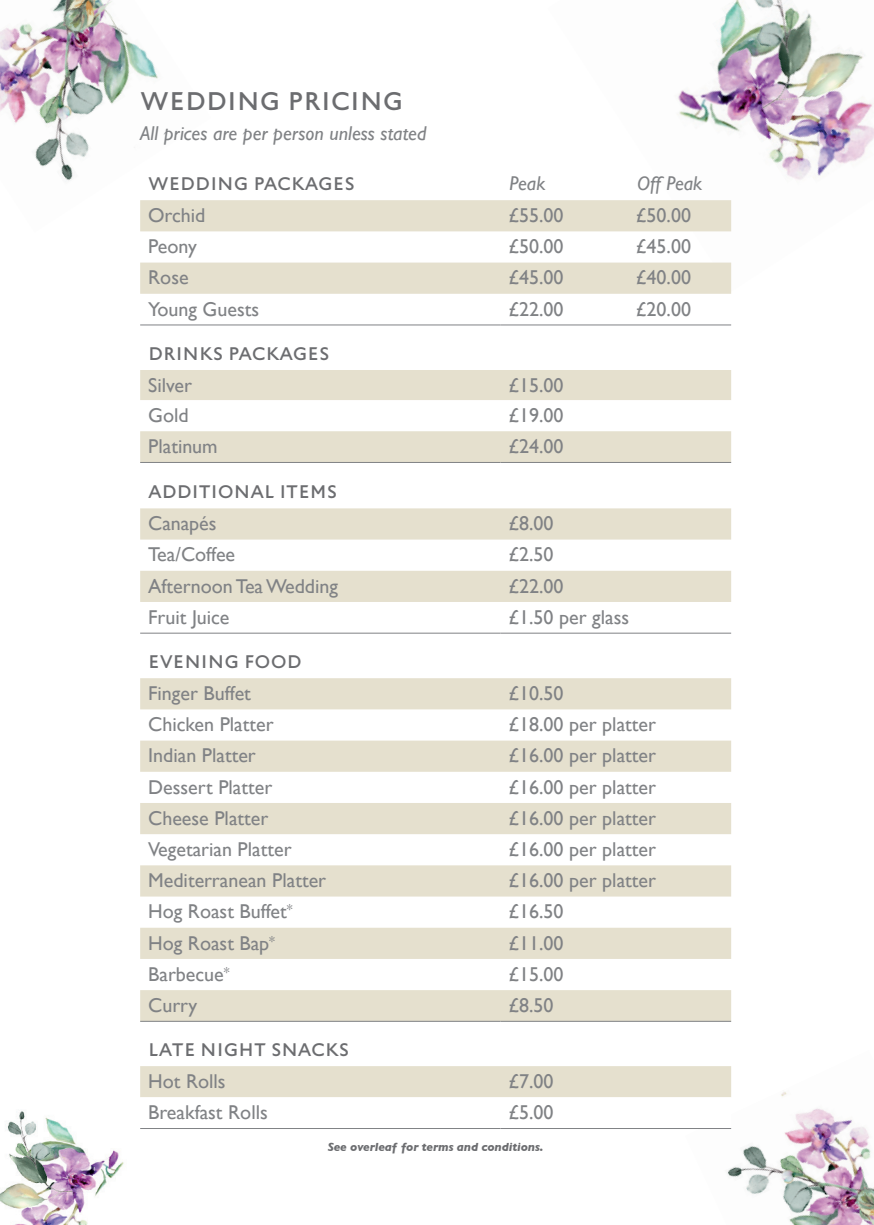
<style>
.page{position:relative;width:874px;height:1225px;background:#fff}
.page>*{position:absolute;margin:0;border:0;box-sizing:border-box;transform-origin:0 0}
.t1{font:28px "St Edmund Sans";color:#6c6d70}
.t2{font:20px "Gill Sans";color:#808285}
.t3{font:20px "St Edmund Sans";color:#6c6d70}
.t4{font:italic 20px "Gill Sans";color:#808285}
.t5{font:italic 700 12px "Gill Sans";letter-spacing:-.01em;color:#6c6d70}
</style>
<div class="page">
<img style="left:727px;top:1066px;width:146px;height:159px">
<img style="left:677px;top:0;width:196px;height:291px">
<img style="left:0;top:0;width:158px;height:181px">
<img style="left:0;top:1111px;width:124px;height:114px">
<svg style="left:140px;top:200px;width:590px;height:94px;fill:#e5e0ce"></svg>
<hr style="left:140px;top:325px;width:360px;height:1px;background:#808285">
<hr style="left:500px;top:325px;width:230px;height:1px;background:#808285">
<svg style="left:140px;top:370px;width:590px;height:92px;fill:#e5e0ce"></svg>
<hr style="left:140px;top:462px;width:360px;height:1px;background:#808285">
<hr style="left:500px;top:462px;width:230px;height:1px;background:#808285">
<svg style="left:140px;top:1066px;width:590px;height:62px"></svg>
<hr style="left:140px;top:1128px;width:360px;height:1px;background:#808285">
<hr style="left:500px;top:1128px;width:230px;height:1px;background:#808285">
<svg style="left:140px;top:508px;width:590px;height:94px;fill:#e5e0ce"></svg>
<hr style="left:140px;top:633px;width:360px;height:1px;background:#808285">
<hr style="left:500px;top:633px;width:230px;height:1px;background:#808285">
<svg style="left:140px;top:678px;width:590px;height:343px;fill:#e5e0ce"></svg>
<hr style="left:140px;top:1021px;width:360px;height:1px;background:#808285">
<hr style="left:500px;top:1021px;width:230px;height:1px;background:#808285">
<h1 class="t1" style="left:140px;top:87px;width:265px">WEDDING PRICING</h1>
<p class="t4" style="left:140px;top:121px;width:288px">All prices are per person unless stated</p>
<p class="t3" style="left:148px;top:174px;width:208px">WEDDING PACKAGES</p>
<p class="t2" style="left:148px;top:203px;width:59px">Orchid</p>
<p class="t2" style="left:508px;top:203px;width:56px">£55.00</p>
<p class="t2" style="left:635px;top:203px;width:56px">£50.00</p>
<p class="t2" style="left:148px;top:235px;width:50px">Peony</p>
<p class="t2" style="left:508px;top:235px;width:56px">£50.00</p>
<p class="t2" style="left:635px;top:235px;width:56px">£45.00</p>
<p class="t2" style="left:148px;top:266px;width:42px">Rose</p>
<p class="t2" style="left:508px;top:266px;width:56px">£45.00</p>
<p class="t2" style="left:635px;top:266px;width:56px">£40.00</p>
<p class="t2" style="left:148px;top:297px;width:112px">Young Guests</p>
<p class="t2" style="left:508px;top:297px;width:56px">£22.00</p>
<p class="t2" style="left:635px;top:297px;width:56px">£20.00</p>
<p class="t3" style="left:148px;top:343px;width:183px">DRINKS PACKAGES</p>
<p class="t2" style="left:148px;top:373px;width:45px">Silver</p>
<p class="t2" style="left:508px;top:373px;width:56px">£15.00</p>
<p class="t2" style="left:148px;top:403px;width:42px">Gold</p>
<p class="t2" style="left:508px;top:403px;width:56px">£19.00</p>
<p class="t2" style="left:148px;top:434px;width:71px">Platinum</p>
<p class="t2" style="left:508px;top:434px;width:56px">£24.00</p>
<p class="t4" style="left:636px;top:172px;width:67px">Off Peak</p>
<p class="t4" style="left:509px;top:172px;width:37px">Peak</p>
<p class="t3" style="left:148px;top:482px;width:191px">ADDITIONAL ITEMS</p>
<p class="t2" style="left:148px;top:512px;width:70px">Canapés</p>
<p class="t2" style="left:508px;top:512px;width:46px">£8.00</p>
<p class="t2" style="left:148px;top:543px;width:88px">Tea/Coffee</p>
<p class="t2" style="left:508px;top:543px;width:46px">£2.50</p>
<p class="t2" style="left:148px;top:574px;width:191px">Afternoon Tea Wedding</p>
<p class="t2" style="left:508px;top:574px;width:56px">£22.00</p>
<p class="t2" style="left:148px;top:605px;width:83px">Fruit Juice</p>
<p class="t2" style="left:508px;top:605px;width:122px">£1.50 per glass</p>
<p class="t3" style="left:148px;top:651px;width:155px">EVENING FOOD</p>
<p class="t2" style="left:148px;top:681px;width:104px">Finger Buffet</p>
<p class="t2" style="left:508px;top:681px;width:56px">£10.50</p>
<p class="t2" style="left:148px;top:712px;width:127px">Chicken Platter</p>
<p class="t2" style="left:508px;top:712px;width:149px">£18.00 per platter</p>
<p class="t2" style="left:148px;top:744px;width:109px">Indian Platter</p>
<p class="t2" style="left:508px;top:744px;width:149px">£16.00 per platter</p>
<p class="t2" style="left:148px;top:775px;width:126px">Dessert Platter</p>
<p class="t2" style="left:508px;top:775px;width:149px">£16.00 per platter</p>
<p class="t2" style="left:148px;top:806px;width:122px">Cheese Platter</p>
<p class="t2" style="left:508px;top:806px;width:149px">£16.00 per platter</p>
<p class="t2" style="left:148px;top:837px;width:145px">Vegetarian Platter</p>
<p class="t2" style="left:508px;top:837px;width:149px">£16.00 per platter</p>
<p class="t2" style="left:148px;top:868px;width:179px">Mediterranean Platter</p>
<p class="t2" style="left:508px;top:868px;width:149px">£16.00 per platter</p>
<p class="t2" style="left:148px;top:900px;width:146px">Hog Roast Buffet<sup>*</sup></p>
<p class="t2" style="left:508px;top:900px;width:56px">£16.50</p>
<p class="t2" style="left:148px;top:931px;width:128px">Hog Roast Bap<sup>*</sup></p>
<p class="t2" style="left:508px;top:931px;width:56px">£11.00</p>
<p class="t2" style="left:148px;top:962px;width:83px">Barbecue<sup>*</sup></p>
<p class="t2" style="left:508px;top:962px;width:56px">£15.00</p>
<p class="t2" style="left:148px;top:993px;width:51px">Curry</p>
<p class="t2" style="left:508px;top:993px;width:46px">£8.50</p>
<p class="t3" style="left:148px;top:1039px;width:202px">LATE NIGHT SNACKS</p>
<p class="t2" style="left:148px;top:1069px;width:79px">Hot Rolls</p>
<p class="t2" style="left:508px;top:1069px;width:46px">£7.00</p>
<p class="t2" style="left:148px;top:1100px;width:121px">Breakfast Rolls</p>
<p class="t2" style="left:508px;top:1100px;width:46px">£5.00</p>
<p class="t5" style="left:327px;top:1139px;width:217px">See overleaf for terms and conditions.</p>
</div>
